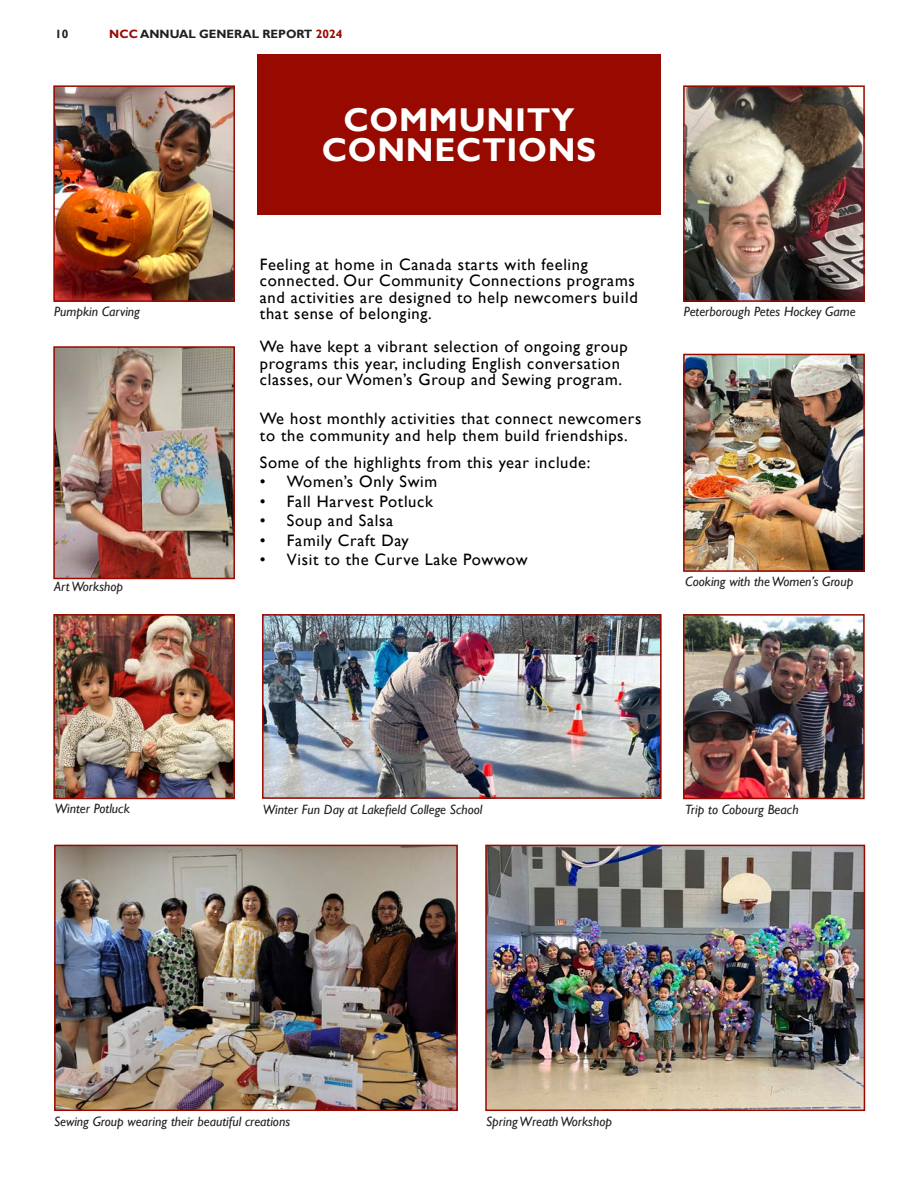
<style>
.page{position:relative;width:918px;height:1188px;background:#fff}
.page>*{position:absolute;margin:0;border:0;box-sizing:border-box;transform-origin:0 0}
.t1{font:700 33px/30px "Gill Sans";letter-spacing:.02em;color:#fff;text-align:center}
.Body_Text{font:16.5px/16.5px "Gill Sans";letter-spacing:.04em;color:#000}
.t2{font:italic 13.5px "Gill Sans";color:#231f20}
.Page_Header{font:700 12px "Gill Sans";color:#231f20}
.s1{color:#980900}
</style>
<div class="page">
<img style="left:488px;top:848px;width:374px;height:260px">
<div style="left:485px;top:845px;width:380px;height:266px;border:2px solid #980900"></div>
<div style="left:257px;top:54px;width:404px;height:161px;background:#980900"></div>
<img style="left:686px;top:88px;width:176px;height:211px">
<div style="left:683px;top:85px;width:182px;height:217px;border:2px solid #980900"></div>
<img style="left:57px;top:848px;width:398px;height:260px">
<div style="left:54px;top:845px;width:404px;height:266px;border:2px solid #980900"></div>
<img style="left:56px;top:88px;width:176px;height:211px">
<div style="left:53px;top:85px;width:182px;height:217px;border:2px solid #980900"></div>
<img style="left:265px;top:617px;width:394px;height:179px">
<div style="left:262px;top:614px;width:400px;height:185px;border:2px solid #980900"></div>
<img style="left:56px;top:349px;width:176px;height:227px">
<div style="left:53px;top:346px;width:182px;height:233px;border:2px solid #980900"></div>
<img style="left:686px;top:357px;width:176px;height:212px">
<div style="left:683px;top:354px;width:182px;height:218px;border:2px solid #980900"></div>
<img style="left:686px;top:617px;width:176px;height:179px">
<div style="left:683px;top:614px;width:182px;height:185px;border:2px solid #980900"></div>
<img style="left:56px;top:617px;width:176px;height:179px">
<div style="left:53px;top:614px;width:182px;height:185px;border:2px solid #980900"></div>
<p class="Page_Header" style="left:55px;top:27px;width:15px">10</p>
<p class="Page_Header" style="left:109px;top:27px;width:235px"><span class="s1">NCC</span> ANNUAL GENERAL REPORT <span class="s1">2024</span></p>
<p class="t1" style="left:322px;top:106px;width:276px">COMMUNITY<br>CONNECTIONS</p>
<p class="Body_Text" style="left:260px;top:256px;width:379px">Feeling at home in Canada starts with feeling connected. Our Community Connections programs and activities are designed to help newcomers build that sense of belonging.</p>
<p class="Body_Text" style="left:260px;top:339px;width:369px">We have kept a vibrant selection of ongoing group programs this year, including English conversation classes, our Women’s Group and Sewing program.</p>
<p class="Body_Text" style="left:260px;top:411px;width:383px">We host monthly activities that connect newcomers to the community and help them build friendships.</p>
<p class="Body_Text" style="left:260px;top:454px;width:332px">Some of the highlights from this year include:</p>
<p class="Body_Text" style="left:260px;top:474px;width:179px">• Women’s Only Swim</p>
<p class="Body_Text" style="left:260px;top:493px;width:175px">• Fall Harvest Potluck</p>
<p class="Body_Text" style="left:260px;top:513px;width:135px">• Soup and Salsa</p>
<p class="Body_Text" style="left:260px;top:532px;width:150px">• Family Craft Day</p>
<p class="Body_Text" style="left:260px;top:552px;width:269px">• Visit to the Curve Lake Powwow</p>
<p class="t2" style="left:54px;top:304px;width:87px">Pumpkin Carving</p>
<p class="t2" style="left:684px;top:304px;width:173px">Peterborough Petes Hockey Game</p>
<p class="t2" style="left:54px;top:579px;width:71px">Art Workshop</p>
<p class="t2" style="left:685px;top:573px;width:170px">Cooking with the Women’s Group</p>
<p class="t2" style="left:55px;top:800px;width:77px">Winter Potluck</p>
<p class="t2" style="left:263px;top:802px;width:221px">Winter Fun Day at Lakefield College School</p>
<p class="t2" style="left:685px;top:802px;width:115px">Trip to Cobourg Beach</p>
<p class="t2" style="left:54px;top:1113px;width:238px">Sewing Group wearing their beautiful creations</p>
<p class="t2" style="left:486px;top:1113px;width:128px">Spring Wreath Workshop</p>
</div>
